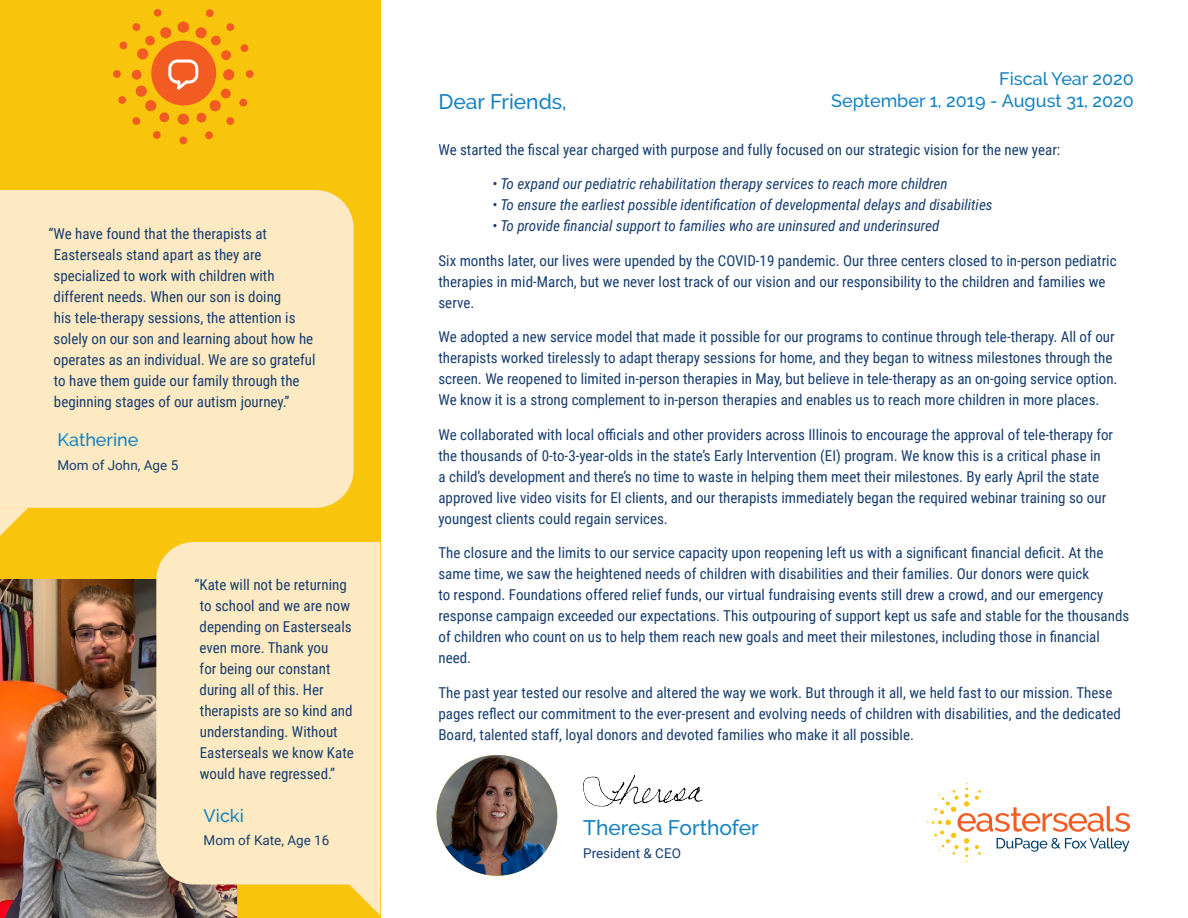
<style>
.page{position:relative;width:1188px;height:918px;background:#fff}
.page>*{position:absolute;margin:0;border:0;box-sizing:border-box;transform-origin:0 0}
.t1{font:500 21px "Raleway";color:#1583c2}
.t2{font:500 18px/21.6px "Raleway";color:#1583c2;text-align:right}
.t3{font:15px/21px "Roboto Condensed";color:#163d6f}
.t4{font:italic 15px "Roboto Condensed";color:#163d6f}
.t5{font:13.5px "Roboto";color:#163d6f}
</style>
<div class="page">
<div style="left:0;top:0;width:380px;height:918px;background:#f9c40c"></div>
<img style="left:437px;top:755px;width:120px;height:121px;border-radius:60px">
<img style="left:583px;top:775px;width:119px;height:32px">
<div style="left:179px;top:137px;width:8px;height:7px;border:2px solid #f25b21;border-radius:50%"></div>
<div style="left:113px;top:70px;width:8px;height:8px;border:2px solid #f25b21;border-radius:50%"></div>
<div style="left:246px;top:70px;width:8px;height:8px;border:2px solid #f25b21;border-radius:50%"></div>
<div style="left:0;top:190px;width:354px;height:318px;background:#feeac2"></div>
<svg style="left:0;top:508px;width:28px;height:28px"></svg>
<svg style="left:350px;top:885px;width:30px;height:30px"></svg>
<svg style="left:114px;top:9px;width:139px;height:132px"></svg>
<img style="left:0;top:579px;width:237px;height:339px">
<div style="left:156px;top:542px;width:224px;height:343px;background:#feeac2"></div>
<svg style="left:927px;top:783px;width:203px;height:79px"></svg>
<p class="t3" style="left:54px;top:223px;width:263px;text-indent:-5px">“We have found that the therapists at Easterseals stand apart as they are specialized to work with children with different needs. When our son is doing<br>his tele-therapy sessions, the attention is solely on our son and learning about how he operates as an individual. We are so grateful to have them guide our family through the beginning stages of our autism journey.”</p>
<p class="t2" style="left:57px;top:429px;width:83px">Katherine</p>
<p class="t5" style="left:57px;top:455px;width:122px">Mom of John, Age 5</p>
<p class="t3" style="left:200px;top:574px;width:156px;text-indent:-5px">“Kate will not be returning to school and we are now depending on Easterseals even more. Thank you<br>for being our constant during all of this. Her therapists are so kind and understanding. Without<br>Easterseals we know Kate would have regressed.”</p>
<p class="t2" style="left:204px;top:805px;width:42px">Vicki</p>
<p class="t5" style="left:204px;top:831px;width:127px">Mom of Kate, Age 16</p>
<p class="t1" style="left:438px;top:89px;width:130px">Dear Friends,</p>
<p class="t2" style="left:831px;top:68px;width:304px">Fiscal Year 2020<br>September 1, 2019 - August 31, 2020</p>
<p class="t3" style="left:438px;top:138px;width:623px">We started the fiscal year charged with purpose and fully focused on our strategic vision for the new year:</p>
<p class="t4" style="left:492px;top:173px;width:457px">• To expand our pediatric rehabilitation therapy services to reach more children</p>
<p class="t4" style="left:492px;top:194px;width:502px">• To ensure the earliest possible identification of developmental delays and disabilities</p>
<p class="t4" style="left:492px;top:215px;width:448px">• To provide financial support to families who are uninsured and underinsured</p>
<p class="t3" style="left:438px;top:249px;width:680px">Six months later, our lives were upended by the COVID-19 pandemic. Our three centers closed to in-person pediatric therapies in mid-March, but we never lost track of our vision and our responsibility to the children and families we serve.</p>
<p class="t3" style="left:438px;top:326px;width:681px">We adopted a new service model that made it possible for our programs to continue through tele-therapy. All of our therapists worked tirelessly to adapt therapy sessions for home, and they began to witness milestones through the screen. We reopened to limited in-person therapies in May, but believe in tele-therapy as an on-going service option.<br>We know it is a strong complement to in-person therapies and enables us to reach more children in more places.</p>
<p class="t3" style="left:438px;top:423px;width:676px">We collaborated with local officials and other providers across Illinois to encourage the approval of tele-therapy for the thousands of 0-to-3-year-olds in the state’s Early Intervention (EI) program. We know this is a critical phase in<br>a child’s development and there’s no time to waste in helping them meet their milestones. By early April the state approved live video visits for EI clients, and our therapists immediately began the required webinar training so our youngest clients could regain services.</p>
<p class="t3" style="left:438px;top:542px;width:692px">The closure and the limits to our service capacity upon reopening left us with a significant financial deficit. At the same time, we saw the heightened needs of children with disabilities and their families. Our donors were quick<br>to respond. Foundations offered relief funds, our virtual fundraising events still drew a crowd, and our emergency response campaign exceeded our expectations. This outpouring of support kept us safe and stable for the thousands of children who count on us to help them reach new goals and meet their milestones, including those in financial need.</p>
<p class="t3" style="left:438px;top:681px;width:684px">The past year tested our resolve and altered the way we work. But through it all, we held fast to our mission. These pages reflect our commitment to the ever-present and evolving needs of children with disabilities, and the dedicated<br>Board, talented staff, loyal donors and devoted families who make it all possible.</p>
<p class="t1" style="left:583px;top:816px;width:177px">Theresa Forthofer</p>
<p class="t5" style="left:583px;top:844px;width:99px">President &amp; CEO</p>
</div>
